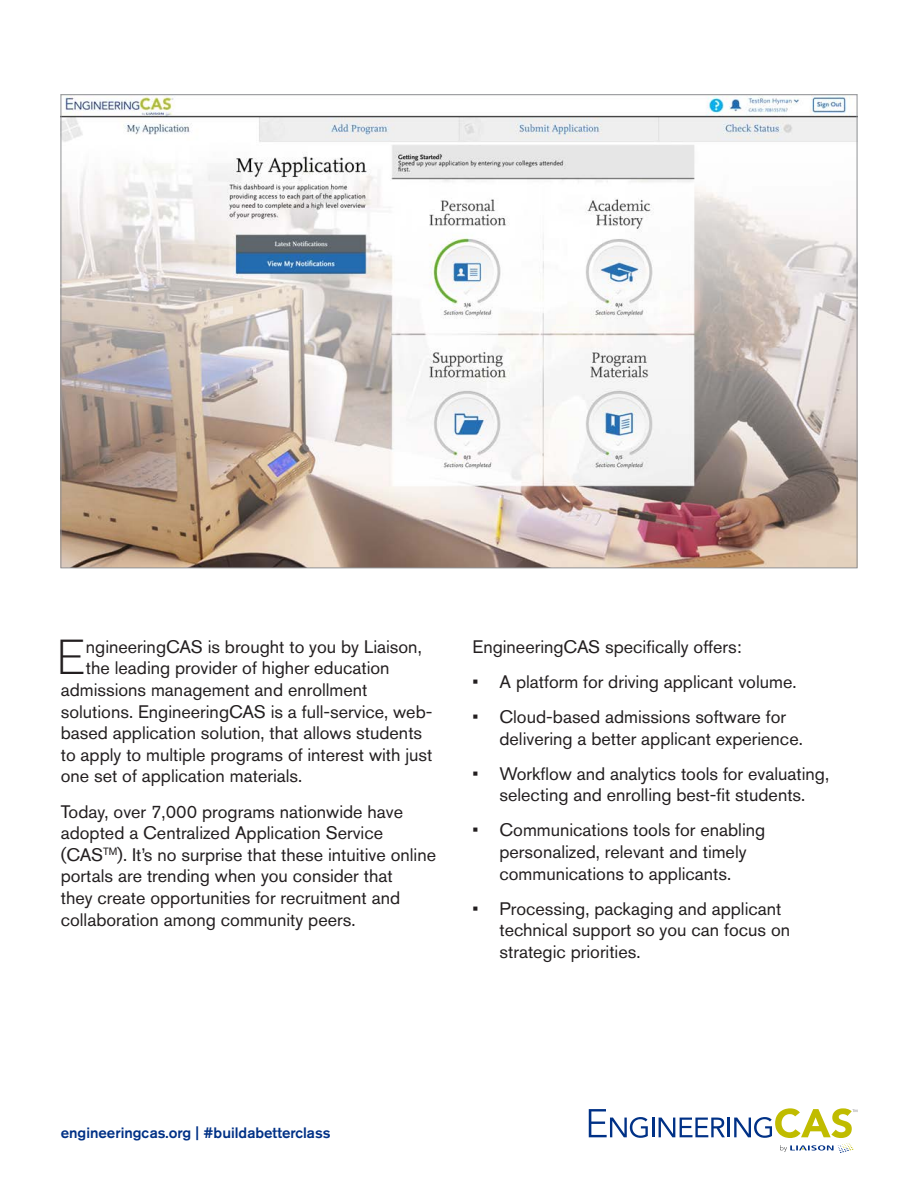
<style>
.page{position:relative;width:918px;height:1188px;background:#fff}
.page>*{position:absolute;margin:0;border:0;box-sizing:border-box;transform-origin:0 0}
.Paragraph_Style_1{font:300 48.45px "Raleway";color:#231f20}
.Paragraph_Style_1-2{font:18px/21.6px "Akzidenz Grotesk BE";color:#231f20}
.t1{font:500 15px "Akzidenz Grotesk BE";color:#003186}
</style>
<div class="page">
<img style="left:63px;top:96px;width:792px;height:470px">
<svg style="left:589px;top:1108px;width:268px;height:45px"></svg>
<p class="Paragraph_Style_1" style="left:56px;top:629px;width:31px">E</p>
<p class="Paragraph_Style_1-2" style="left:86px;top:636px;width:337px">ngineeringCAS is brought to you by Liaison,</p>
<p class="Paragraph_Style_1-2" style="left:86px;top:657px;width:305px">the leading provider of higher education</p>
<p class="Paragraph_Style_1-2" style="left:61px;top:679px;width:308px">admissions management and enrollment</p>
<p class="Paragraph_Style_1-2" style="left:61px;top:700px;width:373px">solutions. EngineeringCAS is a full-service, web-</p>
<p class="Paragraph_Style_1-2" style="left:61px;top:722px;width:363px">based application solution, that allows students</p>
<p class="Paragraph_Style_1-2" style="left:61px;top:744px;width:373px">to apply to multiple programs of interest with just</p>
<p class="Paragraph_Style_1-2" style="left:61px;top:765px;width:243px">one set of application materials.</p>
<p class="Paragraph_Style_1-2" style="left:61px;top:800px;width:377px">Today, over 7,000 programs nationwide have adopted a Centralized Application Service (CAS<sup>TM</sup>). It’s no surprise that these intuitive online portals are trending when you consider that<br>they create opportunities for recruitment and collaboration among community peers.</p>
<p class="Paragraph_Style_1-2" style="left:473px;top:636px;width:271px">EngineeringCAS specifically offers:</p>
<p class="Paragraph_Style_1-2" style="left:472px;top:671px;width:325px">• A platform for driving applicant volume.</p>
<p class="Paragraph_Style_1-2" style="left:500px;top:706px;width:305px;text-indent:-27px">• Cloud-based admissions software for delivering a better applicant experience.</p>
<p class="Paragraph_Style_1-2" style="left:472px;top:763px;width:358px;text-align:center">• Workflow and analytics tools for evaluating, selecting and enrolling best-fit students.</p>
<p class="Paragraph_Style_1-2" style="left:472px;top:819px;width:294px;text-align:center">• Communications tools for enabling personalized, relevant and timely communications to applicants.</p>
<p class="Paragraph_Style_1-2" style="left:500px;top:898px;width:292px;text-indent:-27px">• Processing, packaging and applicant technical support so you can focus on strategic priorities.</p>
<p class="t1" style="left:61px;top:1123px;width:271px">engineeringcas.org | #buildabetterclass</p>
</div>
